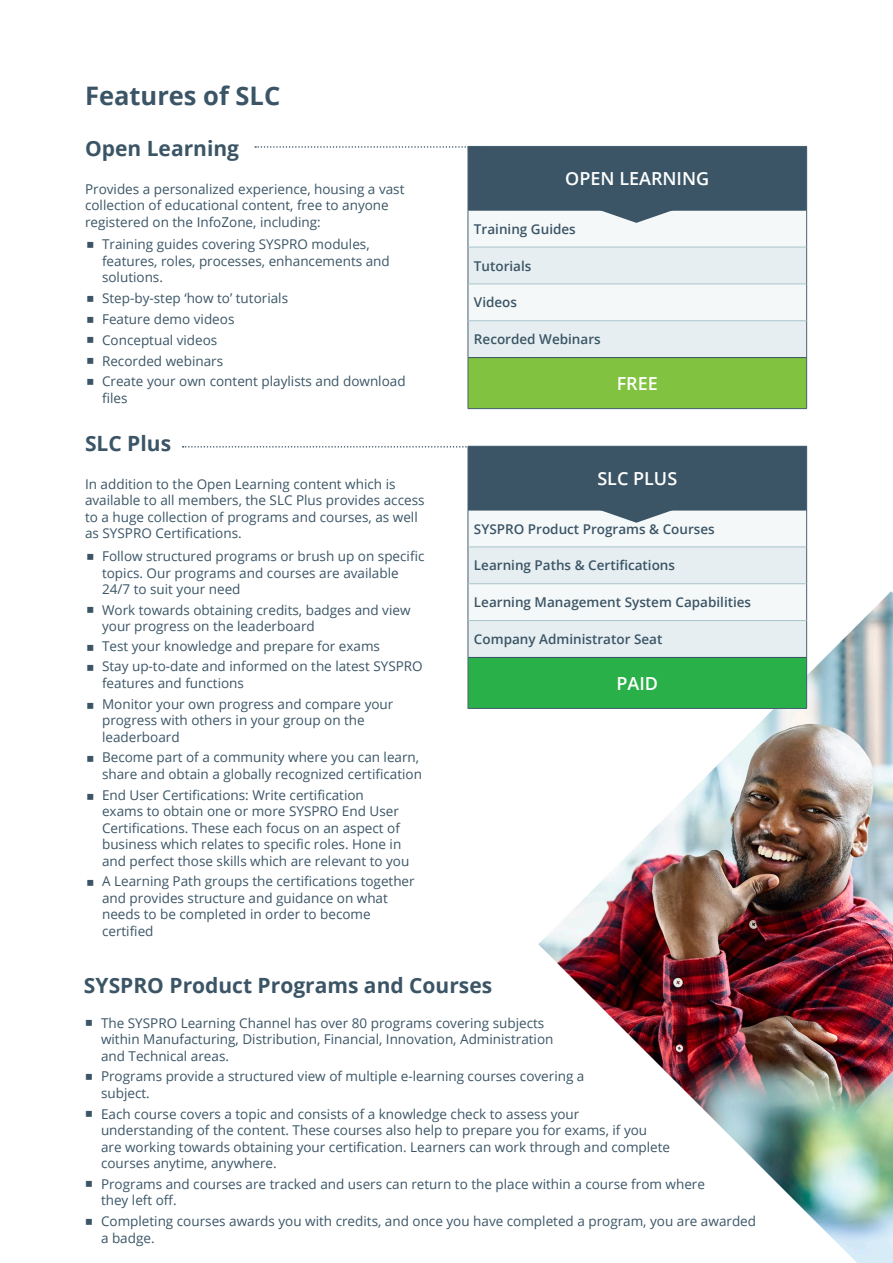
<style>
.page{position:relative;width:893px;height:1263px;background:#fff}
.page>*{position:absolute;margin:0;border:0;box-sizing:border-box;transform-origin:0 0}
.t1{font:700 25.5px "Open Sans";color:#3b5566}
.t2{font:700 21px "Open Sans";color:#3b5566}
.t3{font:600 18px "Open Sans";color:#fff}
.t4{font:13.5px/16.5px "Open Sans";color:#3b5566}
.t5{font:600 13.5px "Open Sans";color:#3b5566}
</style>
<div class="page">
<svg style="left:183px;top:446px;width:285px;height:2px"></svg>
<img style="left:538px;top:591px;width:355px;height:672px">
<div style="left:468px;top:146px;width:339px;height:64px;background:#3b5566"></div>
<div style="left:468px;top:358px;width:339px;height:51px;background:#81c340"></div>
<hr style="left:468px;top:146px;width:339px;height:1px;background:#4a6172">
<hr style="left:468px;top:147px;width:1px;height:63px;background:#4a6172">
<hr style="left:806px;top:147px;width:1px;height:63px;background:#4a6172">
<hr style="left:468px;top:358px;width:1px;height:50px;background:#4a6172">
<hr style="left:806px;top:358px;width:1px;height:50px;background:#4a6172">
<hr style="left:468px;top:408px;width:339px;height:1px;background:#4a6172">
<div style="left:468px;top:446px;width:339px;height:64px;background:#3b5566"></div>
<div style="left:468px;top:657px;width:339px;height:51px;background:#2ab049"></div>
<hr style="left:468px;top:446px;width:339px;height:1px;background:#4a6172">
<hr style="left:468px;top:446px;width:1px;height:64px;background:#4a6172">
<hr style="left:806px;top:446px;width:1px;height:64px;background:#4a6172">
<hr style="left:468px;top:657px;width:1px;height:51px;background:#4a6172">
<hr style="left:806px;top:657px;width:1px;height:51px;background:#4a6172">
<hr style="left:468px;top:708px;width:339px;height:1px;background:#4a6172">
<hr style="left:468px;top:657px;width:338px;height:1px;background:#3b5566">
<svg style="left:255px;top:146px;width:225px;height:2px"></svg>
<svg style="left:468px;top:210px;width:339px;height:148px"></svg>
<svg style="left:468px;top:509px;width:339px;height:148px"></svg>
<p class="t1" style="left:85px;top:77px;width:197px">Features of SLC</p>
<p class="t2" style="left:85px;top:133px;width:156px">Open Learning</p>
<p class="t4" style="left:85px;top:180px;width:321px">Provides a personalized experience, housing a vast collection of educational content, free to anyone registered on the InfoZone, including:</p>
<p class="t4" style="left:102px;top:236px;width:289px">Training guides covering SYSPRO modules, features, roles, processes, enhancements and solutions.</p>
<p class="t4" style="left:102px;top:290px;width:188px">Step-by-step ‘how to’ tutorials</p>
<p class="t4" style="left:102px;top:310px;width:134px">Feature demo videos</p>
<p class="t4" style="left:102px;top:331px;width:117px">Conceptual videos</p>
<p class="t4" style="left:102px;top:352px;width:123px">Recorded webinars</p>
<p class="t4" style="left:102px;top:373px;width:305px">Create your own content playlists and download files</p>
<p class="t2" style="left:85px;top:429px;width:88px">SLC Plus</p>
<p class="t4" style="left:85px;top:475px;width:341px">In addition to the Open Learning content which is available to all members, the SLC Plus provides access to a huge collection of programs and courses, as well as SYSPRO Certifications.</p>
<p class="t4" style="left:102px;top:548px;width:324px">Follow structured programs or brush up on specific topics. Our programs and courses are available<br>24/7 to suit your need</p>
<p class="t4" style="left:102px;top:601px;width:310px">Work towards obtaining credits, badges and view your progress on the leaderboard</p>
<p class="t4" style="left:102px;top:637px;width:279px">Test your knowledge and prepare for exams</p>
<p class="t4" style="left:102px;top:658px;width:322px">Stay up-to-date and informed on the latest SYSPRO features and functions</p>
<p class="t4" style="left:102px;top:695px;width:293px">Monitor your own progress and compare your progress with others in your group on the leaderboard</p>
<p class="t4" style="left:102px;top:749px;width:321px">Become part of a community where you can learn, share and obtain a globally recognized certification</p>
<p class="t4" style="left:102px;top:786px;width:309px">End User Certifications: Write certification<br>exams to obtain one or more SYSPRO End User Certifications. These each focus on an aspect of business which relates to specific roles. Hone in and perfect those skills which are relevant to you</p>
<p class="t4" style="left:102px;top:873px;width:314px">A Learning Path groups the certifications together and provides structure and guidance on what needs to be completed in order to become certified</p>
<p class="t3" style="left:565px;top:166px;width:145px">OPEN LEARNING</p>
<p class="t5" style="left:474px;top:220px;width:103px">Training Guides</p>
<p class="t5" style="left:474px;top:256px;width:59px">Tutorials</p>
<p class="t5" style="left:474px;top:293px;width:45px">Videos</p>
<p class="t5" style="left:474px;top:330px;width:128px">Recorded Webinars</p>
<p class="t3" style="left:617px;top:371px;width:43px">FREE</p>
<p class="t3" style="left:597px;top:466px;width:81px">SLC PLUS</p>
<p class="t5" style="left:474px;top:519px;width:242px">SYSPRO Product Programs &amp; Courses</p>
<p class="t5" style="left:474px;top:556px;width:203px">Learning Paths &amp; Certifications</p>
<p class="t5" style="left:474px;top:593px;width:279px">Learning Management System Capabilities</p>
<p class="t5" style="left:474px;top:630px;width:190px">Company Administrator Seat</p>
<p class="t3" style="left:616px;top:671px;width:43px">PAID</p>
<p class="t2" style="left:84px;top:971px;width:410px">SYSPRO Product Programs and Courses</p>
<p class="t4" style="left:101px;top:1014px;width:454px">The SYSPRO Learning Channel has over 80 programs covering subjects within Manufacturing, Distribution, Financial, Innovation, Administration and Technical areas.</p>
<p class="t4" style="left:101px;top:1068px;width:485px">Programs provide a structured view of multiple e-learning courses covering a subject.</p>
<p class="t4" style="left:101px;top:1105px;width:571px">Each course covers a topic and consists of a knowledge check to assess your understanding of the content. These courses also help to prepare you for exams, if you are working towards obtaining your certification. Learners can work through and complete courses anytime, anywhere.</p>
<p class="t4" style="left:101px;top:1175px;width:605px">Programs and courses are tracked and users can return to the place within a course from where they left off.</p>
<p class="t4" style="left:101px;top:1212px;width:657px">Completing courses awards you with credits, and once you have completed a program, you are awarded a badge.</p>
</div>
